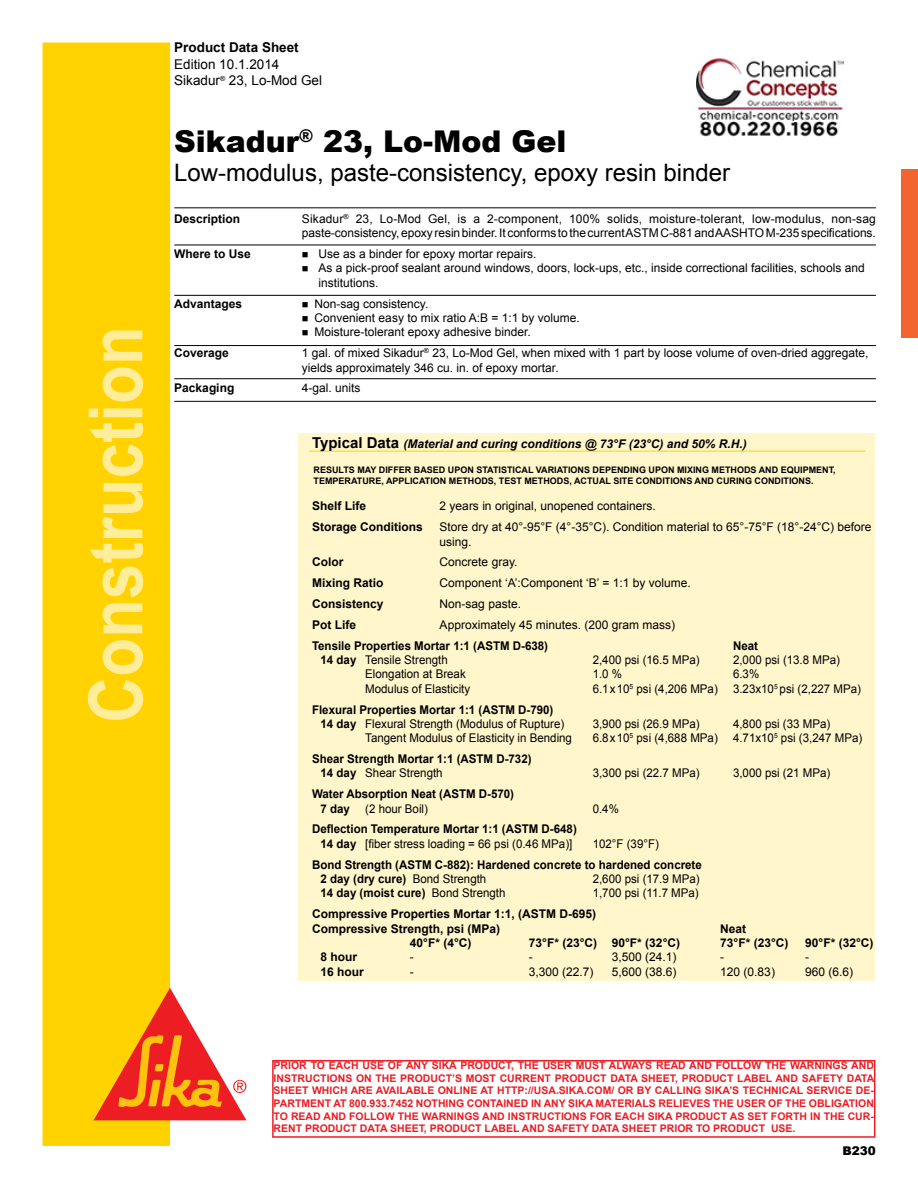
<style>
.page{position:relative;width:918px;height:1188px;background:#fff}
.page>*{position:absolute;margin:0;border:0;box-sizing:border-box;transform-origin:0 0}
.t1{font:700 75px "Arial";color:#ffed99;scale:.85 1}
.t2{font:900 30px "Arial";color:#000}
.t3{font:24px "Arial";color:#000}
.t4{font:13.5px/16.2px "Arial";color:#000}
.t5{font:700 13.5px "Arial";color:#000}
.t6{font:12px/14.4px "Arial";color:#000}
.t7{font:700 12px/14.4px "Arial";color:#000;scale:.96 1}
.t8{font:12px "Arial";color:#000;scale:.96 1}
.t9{font:700 12px/14.4px "Arial";color:#000}
.t10{font:italic 700 12px "Arial";color:#000}
.t11{font:900 12px "Arial";color:#000}
.t12{font:700 10.5px/12.6px "Arial";color:#ed1c24;text-align:justify}
.t13{font:700 9px/10.8px "Arial";color:#000}
.s1{font-style:normal;font-size:15px}
.s2{font-weight:700}
.s3{font-weight:400}
</style>
<div class="page">
<div style="left:43px;top:43px;width:127px;height:1103px;background:#ffd200"></div>
<svg style="left:94px;top:988px;width:152px;height:132px"></svg>
<hr style="left:174px;top:208px;width:702px;height:1px;background:#000">
<hr style="left:174px;top:245px;width:702px;height:1px;background:#000">
<hr style="left:174px;top:295px;width:702px;height:1px;background:#000">
<hr style="left:174px;top:345px;width:702px;height:1px;background:#000">
<hr style="left:174px;top:378px;width:702px;height:1px;background:#000">
<hr style="left:174px;top:401px;width:702px;height:1px;background:#000">
<div style="left:298px;top:434px;width:577px;height:547px;background:#fff6cc"></div>
<hr style="left:309px;top:451px;width:556px;height:1px;background:#ffd200">
<div style="left:272px;top:1060px;width:603px;height:78px;border:2px solid #ed1c24"></div>
<div style="left:901px;top:169px;width:17px;height:168px;background:#f26531"></div>
<img style="left:697px;top:58px;width:146px;height:79px">
<h1 class="t1" style="left:66px;top:723px;width:468px;rotate:-90deg">Construction</h1>
<p class="t5" style="left:174px;top:39px;width:126px">Product Data Sheet</p>
<p class="t4" style="left:174px;top:56px;width:149px">Edition 10.1.2014<br>Sikadur<sup>®</sup> 23, Lo-Mod Gel</p>
<h2 class="t2" style="left:174px;top:120px;width:394px">Sikadur<sup>®</sup> 23, Lo-Mod Gel</h2>
<h3 class="t3" style="left:174px;top:157px;width:557px">Low-modulus, paste-consistency, epoxy resin binder</h3>
<p class="t9" style="left:174px;top:212px;width:68px">Description</p>
<p class="t6" style="left:302px;top:212px;width:576px">Sikadur<sup>®</sup> 23, Lo-Mod Gel, is a 2-component, 100% solids, moisture-tolerant, low-modulus, non-sag paste-consistency,epoxy resinbinder.It conforms tothecurrentASTMC-881andAASHTOM-235specifications.</p>
<p class="t9" style="left:174px;top:247px;width:78px">Where to Use</p>
<p class="t6" style="left:302px;top:247px;width:236px">■ Use as a binder for epoxy mortar repairs.</p>
<p class="t6" style="left:318px;top:261px;width:548px;text-indent:-17px">■ As a pick-proof sealant around windows, doors, lock-ups, etc., inside correctional facilities, schools and institutions.</p>
<p class="t9" style="left:174px;top:296px;width:70px">Advantages</p>
<p class="t6" style="left:302px;top:296px;width:128px">■ Non-sag consistency.</p>
<p class="t6" style="left:302px;top:311px;width:279px">■ Convenient easy to mix ratio A:B = 1:1 by volume.</p>
<p class="t6" style="left:302px;top:325px;width:230px">■ Moisture-tolerant epoxy adhesive binder.</p>
<p class="t9" style="left:174px;top:346px;width:56px">Coverage</p>
<p class="t6" style="left:302px;top:346px;width:568px">1 gal. of mixed Sikadur<sup>®</sup> 23, Lo-Mod Gel, when mixed with 1 part by loose volume of oven-dried aggregate, yields approximately 346 cu. in. of epoxy mortar.</p>
<p class="t9" style="left:174px;top:381px;width:62px">Packaging</p>
<p class="t6" style="left:302px;top:381px;width:60px">4-gal. units</p>
<p class="t10" style="left:312px;top:436px;width:436px"><span class="s1">Typical Data</span> (Material and curing conditions @ 73°F (23°C) and 50% R.H.)</p>
<p class="t13" style="left:314px;top:465px;width:524px">RESULTS MAY DIFFER BASED UPON STATISTICAL VARIATIONS DEPENDING UPON MIXING METHODS AND EQUIPMENT,<br>TEMPERATURE, APPLICATION METHODS, TEST METHODS, ACTUAL SITE CONDITIONS AND CURING CONDITIONS.</p>
<p class="t9" style="left:312px;top:499px;width:56px">Shelf Life</p>
<p class="t6" style="left:440px;top:499px;width:218px">2 years in original, unopened containers.</p>
<p class="t9" style="left:312px;top:520px;width:112px">Storage Conditions</p>
<p class="t6" style="left:440px;top:520px;width:433px">Store dry at 40°-95°F (4°-35°C). Condition material to 65°-75°F (18°-24°C) before using.</p>
<p class="t9" style="left:312px;top:555px;width:33px">Color</p>
<p class="t6" style="left:440px;top:555px;width:79px">Concrete gray.</p>
<p class="t9" style="left:312px;top:576px;width:73px">Mixing Ratio</p>
<p class="t6" style="left:440px;top:576px;width:253px">Component ‘A’:Component ‘B’ = 1:1 by volume.</p>
<p class="t9" style="left:312px;top:597px;width:73px">Consistency</p>
<p class="t6" style="left:440px;top:597px;width:83px">Non-sag paste.</p>
<p class="t9" style="left:312px;top:618px;width:46px">Pot Life</p>
<p class="t6" style="left:440px;top:617px;width:237px">Approximately 45 minutes. (200 gram mass)</p>
<p class="t7" style="left:312px;top:638px;width:247px">Tensile Properties Mortar 1:1 (ASTM D-638)</p>
<p class="t7" style="left:733px;top:638px;width:28px">Neat</p>
<p class="t8" style="left:321px;top:652px;width:134px"><span class="s2">14 day</span> Tensile Strength</p>
<p class="t8" style="left:593px;top:652px;width:113px">2,400 psi (16.5 MPa)</p>
<p class="t8" style="left:733px;top:652px;width:113px">2,000 psi (13.8 MPa)</p>
<p class="t8" style="left:365px;top:666px;width:106px">Elongation at Break</p>
<p class="t8" style="left:593px;top:666px;width:32px">1.0 %</p>
<p class="t8" style="left:733px;top:666px;width:29px">6.3%</p>
<p class="t8" style="left:365px;top:681px;width:111px">Modulus of Elasticity</p>
<p class="t8" style="left:593px;top:681px;width:132px">6.1x10<sup>5</sup> psi (4,206 MPa)</p>
<p class="t8" style="left:733px;top:681px;width:135px">3.23x10<sup>5</sup> psi (2,227 MPa)</p>
<p class="t7" style="left:321px;top:702px;width:255px;text-indent:-8px">Flexural Properties Mortar 1:1 (ASTM D-790)<br>14 day <span class="s3">Flexural Strength (Modulus of Rupture)</span></p>
<p class="t8" style="left:593px;top:716px;width:113px">3,900 psi (26.9 MPa)</p>
<p class="t8" style="left:733px;top:716px;width:103px">4,800 psi (33 MPa)</p>
<p class="t8" style="left:365px;top:730px;width:217px">Tangent Modulus of Elasticity in Bending</p>
<p class="t8" style="left:593px;top:730px;width:132px">6.8x10<sup>5</sup> psi (4,688 MPa)</p>
<p class="t8" style="left:733px;top:730px;width:136px">4.71x10<sup>5</sup> psi (3,247 MPa)</p>
<p class="t7" style="left:321px;top:752px;width:221px;text-indent:-8px">Shear Strength Mortar 1:1 (ASTM D-732)<br>14 day <span class="s3">Shear Strength</span></p>
<p class="t8" style="left:593px;top:765px;width:113px">3,300 psi (22.7 MPa)</p>
<p class="t8" style="left:733px;top:765px;width:103px">3,000 psi (21 MPa)</p>
<p class="t7" style="left:321px;top:787px;width:203px;text-indent:-8px">Water Absorption Neat (ASTM D-570)<br>7 day</p>
<p class="t8" style="left:365px;top:801px;width:67px">(2 hour Boil)</p>
<p class="t8" style="left:593px;top:801px;width:29px">0.4%</p>
<p class="t7" style="left:312px;top:822px;width:277px;text-align:center">Deflection Temperature Mortar 1:1 (ASTM D-648)<br>14 day <span class="s3">[fiber stress loading = 66 psi (0.46 MPa)]</span></p>
<p class="t8" style="left:593px;top:836px;width:70px">102°F (39°F)</p>
<p class="t7" style="left:321px;top:858px;width:399px;text-indent:-8px">Bond Strength (ASTM C-882): Hardened concrete to hardened concrete<br>2 day (dry cure) <span class="s3">Bond Strength</span></p>
<p class="t8" style="left:593px;top:871px;width:113px">2,600 psi (17.9 MPa)</p>
<p class="t7" style="left:321px;top:886px;width:194px">14 day (moist cure) <span class="s3">Bond Strength</span></p>
<p class="t8" style="left:593px;top:885px;width:112px">1,700 psi (11.7 MPa)</p>
<p class="t9" style="left:312px;top:907px;width:286px">Compressive Properties Mortar 1:1, (ASTM D-695)<br>Compressive Strength, psi (MPa)</p>
<p class="t9" style="left:720px;top:922px;width:28px">Neat</p>
<p class="t9" style="left:410px;top:936px;width:63px">40°F* (4°C)</p>
<p class="t9" style="left:529px;top:936px;width:153px">73°F* (23°C) 90°F* (32°C)</p>
<p class="t9" style="left:720px;top:936px;width:70px">73°F* (23°C)</p>
<p class="t9" style="left:805px;top:936px;width:70px">90°F* (32°C)</p>
<p class="t9" style="left:321px;top:950px;width:38px">8 hour</p>
<p class="t6" style="left:410px;top:950px;width:5px">-</p>
<p class="t6" style="left:529px;top:950px;width:5px">-</p>
<p class="t6" style="left:612px;top:950px;width:66px">3,500 (24.1)</p>
<p class="t6" style="left:720px;top:950px;width:5px">-</p>
<p class="t6" style="left:805px;top:950px;width:5px">-</p>
<p class="t9" style="left:321px;top:965px;width:45px">16 hour</p>
<p class="t6" style="left:410px;top:965px;width:5px">-</p>
<p class="t6" style="left:529px;top:965px;width:66px">3,300 (22.7)</p>
<p class="t6" style="left:612px;top:965px;width:66px">5,600 (38.6)</p>
<p class="t6" style="left:720px;top:965px;width:56px">120 (0.83)</p>
<p class="t6" style="left:805px;top:965px;width:50px">960 (6.6)</p>
<p class="t12" style="left:274px;top:1059px;width:602px">PRIOR TO EACH USE OF ANY SIKA PRODUCT, THE USER MUST ALWAYS READ AND FOLLOW THE WARNINGS AND INSTRUCTIONS ON THE PRODUCT’S MOST CURRENT PRODUCT DATA SHEET, PRODUCT LABEL AND SAFETY DATA SHEET WHICH ARE AVAILABLE ONLINE AT HTTP://USA.SIKA.COM/ OR BY CALLING SIKA’S TECHNICAL SERVICE DE-PARTMENT AT 800.933.7452 NOTHING CONTAINED IN ANY SIKA MATERIALS RELIEVES THE USER OF THE OBLIGATION TO READ AND FOLLOW THE WARNINGS AND INSTRUCTIONS FOR EACH SIKA PRODUCT AS SET FORTH IN THE CUR-RENT PRODUCT DATA SHEET, PRODUCT LABEL AND SAFETY DATA SHEET PRIOR TO PRODUCT USE.</p>
<p class="t11" style="left:843px;top:1142px;width:35px">B230</p>
</div>
